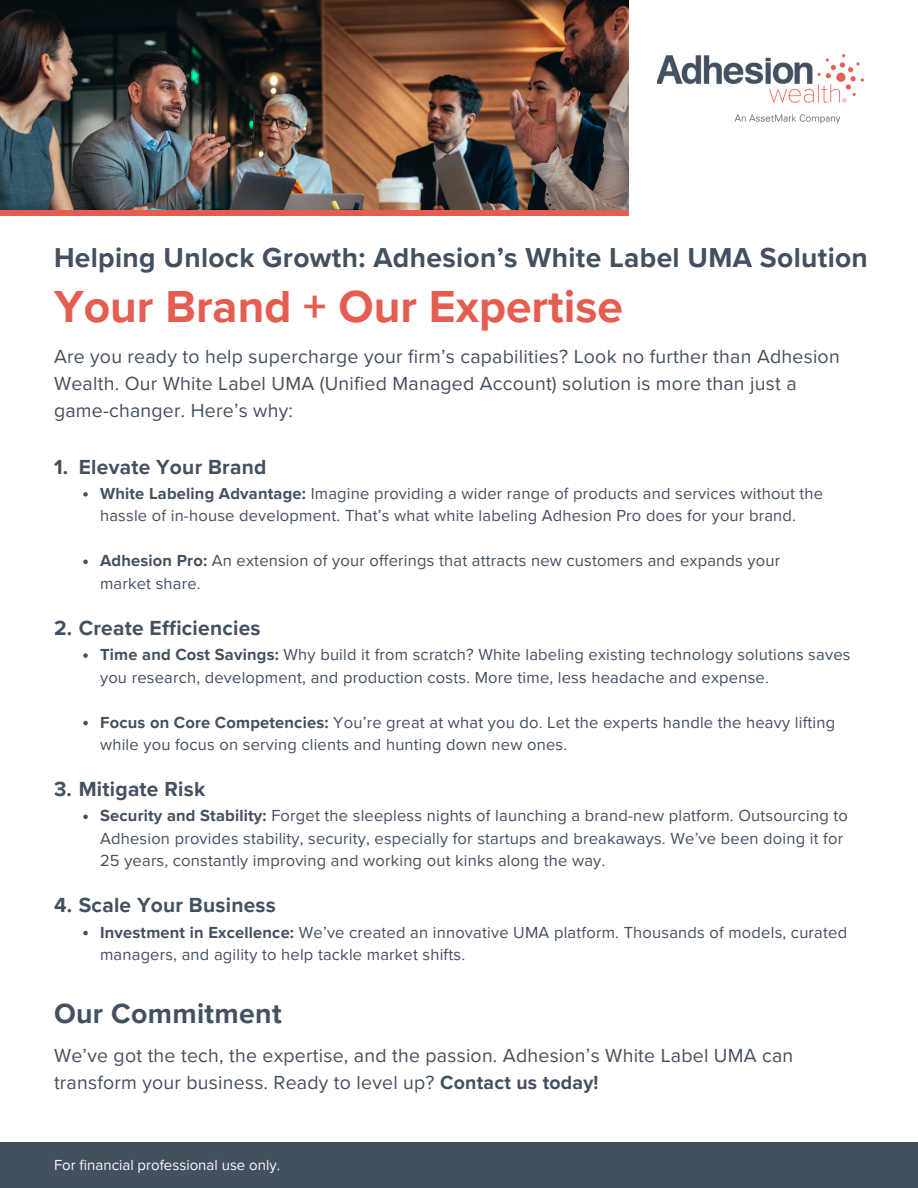
<style>
.page{position:relative;width:918px;height:1188px;background:#fff}
.page>*{position:absolute;margin:0;border:0;box-sizing:border-box;transform-origin:0 0}
.t1{font:700 46.2px "Proxima Nova";color:#e45d50}
.t2{font:700 28.5px "Proxima Nova";letter-spacing:.01em;color:#435060}
.t3{font:700 28.2px "Proxima Nova";letter-spacing:.01em;color:#435060}
.t4{font:700 21px "Proxima Nova";letter-spacing:.01em;color:#435060}
.t5{font:19.5px/27px "Proxima Nova";letter-spacing:.01em;color:#435060}
.t6{font:16.5px/22.5px "Proxima Nova";letter-spacing:.01em;color:#435060}
.t7{font:15px "Proxima Nova";color:#f8f8f8}
.s1{font-weight:700}
</style>
<div class="page">
<img style="left:657px;top:54px;width:207px;height:70px">
<div style="left:0;top:1142px;width:918px;height:46px;background:#435060"></div>
<img style="left:0;top:0;width:628px;height:210px">
<div style="left:0;top:210px;width:628px;height:6px;background:#e45d50"></div>
<svg style="left:83px;top:492px;width:5px;height:5px"></svg>
<svg style="left:83px;top:560px;width:5px;height:4px"></svg>
<svg style="left:83px;top:653px;width:5px;height:5px"></svg>
<svg style="left:83px;top:721px;width:5px;height:4px"></svg>
<svg style="left:83px;top:815px;width:5px;height:4px"></svg>
<svg style="left:83px;top:931px;width:5px;height:4px"></svg>
<h4 class="t3" style="left:54px;top:241px;width:815px">Helping Unlock Growth: Adhesion’s White Label UMA Solution</h4>
<h2 class="t1" style="left:54px;top:279px;width:571px">Your Brand + Our Expertise</h2>
<h1 class="t5" style="left:54px;top:344px;width:787px">Are you ready to help supercharge your firm’s capabilities? Look no further than Adhesion<br>Wealth. Our White Label UMA (Unified Managed Account) solution is more than just a game-changer. Here’s why:</h1>
<p class="t4" style="left:54px;top:454px;width:16px">1.</p>
<p class="t4" style="left:79px;top:454px;width:189px">Elevate Your Brand</p>
<h3 class="t6" style="left:100px;top:482px;width:725px"><span class="s1">White Labeling Advantage:</span> Imagine providing a wider range of products and services without the hassle of in-house development. That’s what white labeling Adhesion Pro does for your brand.</h3>
<h3 class="t6" style="left:100px;top:550px;width:682px"><span class="s1">Adhesion Pro:</span> An extension of your offerings that attracts new customers and expands your market share.</h3>
<h3 class="t4" style="left:54px;top:615px;width:208px">2. Create Efficiencies</h3>
<p class="t6" style="left:100px;top:644px;width:752px"><span class="s1">Time and Cost Savings:</span> Why build it from scratch? White labeling existing technology solutions saves you research, development, and production costs. More time, less headache and expense.</p>
<h3 class="t6" style="left:100px;top:711px;width:737px"><span class="s1">Focus on Core Competencies:</span> You’re great at what you do. Let the experts handle the heavy lifting while you focus on serving clients and hunting down new ones.</h3>
<h3 class="t4" style="left:54px;top:777px;width:153px">3. Mitigate Risk</h3>
<h3 class="t6" style="left:100px;top:805px;width:749px"><span class="s1">Security and Stability:</span> Forget the sleepless nights of launching a brand-new platform. Outsourcing to<br>Adhesion provides stability, security, especially for startups and breakaways. We’ve been doing it for<br>25 years, constantly improving and working out kinks along the way.</h3>
<p class="t4" style="left:54px;top:893px;width:223px">4. Scale Your Business</p>
<h2 class="t6" style="left:100px;top:921px;width:749px"><span class="s1">Investment in Excellence:</span> We’ve created an innovative UMA platform. Thousands of models, curated managers, and agility to help tackle market shifts.</h2>
<p class="t2" style="left:54px;top:997px;width:229px">Our Commitment</p>
<p class="t5" style="left:54px;top:1043px;width:741px">We’ve got the tech, the expertise, and the passion. Adhesion’s White Label UMA can transform your business. Ready to level up? <span class="s1">Contact us today!</span></p>
<p class="t7" style="left:54px;top:1156px;width:228px">For financial professional use only.</p>
</div>
